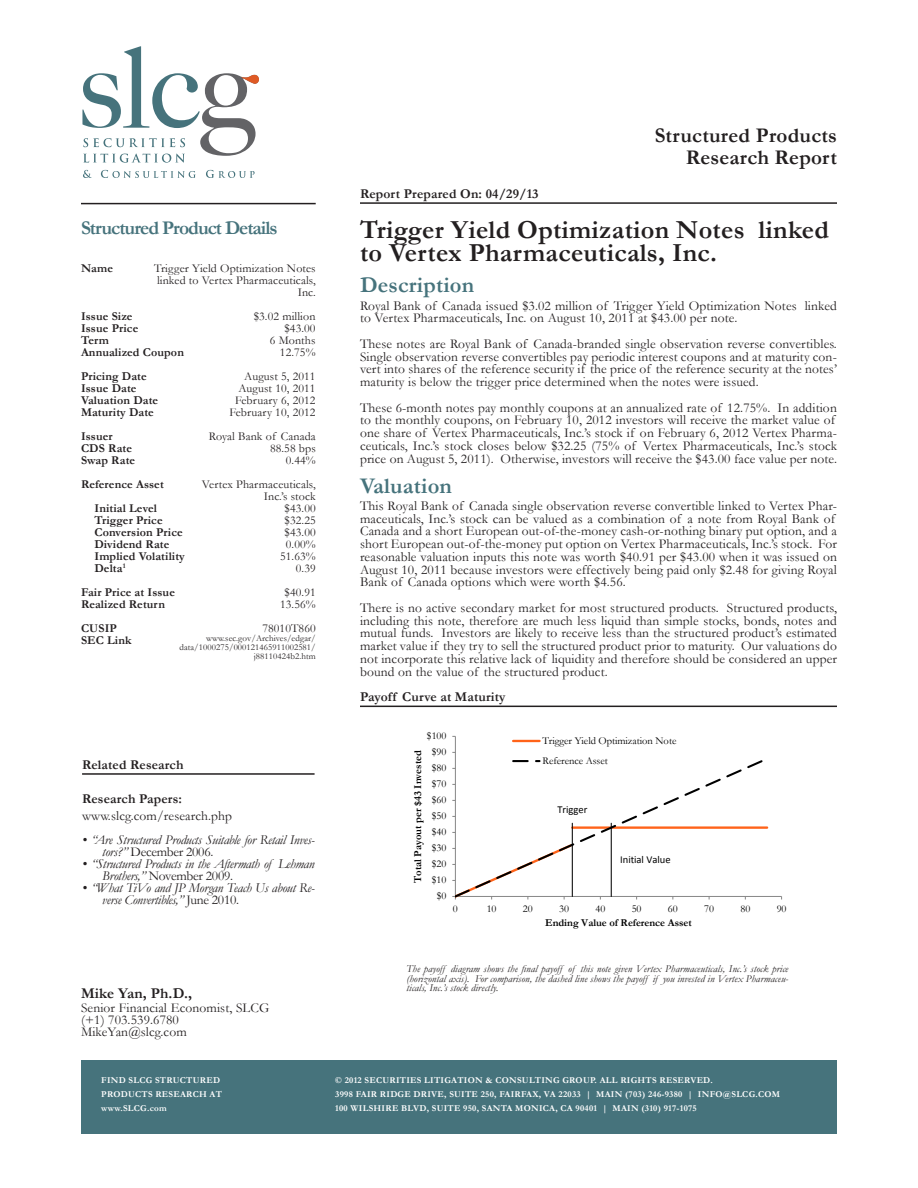
<style>
.page{position:relative;width:918px;height:1188px;background:#fff}
.page>*{position:absolute;margin:0;border:0;box-sizing:border-box;transform-origin:0 0}
.t1{font:700 26.25px/22.5px "Garamond";letter-spacing:.01em;color:#231f20}
.t2{font:700 22.5px "Garamond";letter-spacing:.01em;color:#46737c}
.t3{font:700 21px/22.5px "Garamond";letter-spacing:.01em;color:#231f20;text-align:right}
.t4{font:700 19.5px "Garamond";letter-spacing:-.05em;color:#46737c}
.t5{font:700 15px "Garamond";letter-spacing:.01em;color:#231f20}
.t6{font:13.5px/12.8px "Garamond";letter-spacing:.01em;color:#231f20}
.t7{font:italic 13.5px/12px "Garamond";letter-spacing:-.02em;color:#231f20}
.t8{font:700 13.5px "Garamond";letter-spacing:.01em;color:#231f20}
.t9{font:12px/12px "Garamond";letter-spacing:.01em;color:#231f20;text-align:right}
.t10{font:700 12px/12px "Garamond";letter-spacing:.01em;color:#231f20}
.t11{font:italic 10.5px/9.8px "Garamond";letter-spacing:.01em;color:#231f20;text-align:justify}
.t12{font:10.5px/20.1px "Garamond";letter-spacing:-.005em;color:#000}
.t13{font:700 10.5px "Garamond";color:#000}
.t14{font:10.5px "Calibri";color:#000}
.t15{font:700 9px/14.2px "Garamond";letter-spacing:.03em;color:#fff}
.t16{font:9px/9px "Garamond";letter-spacing:.01em;color:#231f20;text-align:right}
.s1{font-style:normal}
</style>
<div class="page">
<hr style="left:360px;top:202px;width:477px;height:2px;background:#231f20">
<hr style="left:360px;top:706px;width:477px;height:1px;background:#231f20">
<hr style="left:455px;top:736px;width:1px;height:160px;background:#868686">
<hr style="left:455px;top:896px;width:327px;height:1px;background:#868686">
<svg style="left:452px;top:842px;width:113px;height:58px"></svg>
<svg style="left:455px;top:756px;width:314px;height:141px"></svg>
<hr style="left:611px;top:823px;width:1px;height:73px;background:#000">
<hr style="left:572px;top:823px;width:1px;height:73px;background:#000">
<hr style="left:513px;top:740px;width:27px;height:2px;background:#ff6319">
<svg style="left:513px;top:760px;width:27px;height:2px"></svg>
<hr style="left:81px;top:203px;width:235px;height:1px;background:#231f20">
<div style="left:81px;top:1061px;width:234px;height:73px;background:#46737c"></div>
<div style="left:315px;top:1061px;width:522px;height:73px;background:#46737c"></div>
<hr style="left:82px;top:773px;width:233px;height:2px;background:#231f20">
<svg style="left:83px;top:170px;width:9px;height:8px"></svg>
<svg style="left:101px;top:170px;width:95px;height:8px"></svg>
<svg style="left:206px;top:170px;width:49px;height:8px"></svg>
<svg style="left:82px;top:46px;width:177px;height:117px"></svg>
<h3 class="t4" style="left:81px;top:215px;width:198px">Structured Product Details</h3>
<p class="t10" style="left:81px;top:263px;width:33px">Name</p>
<p class="t9" style="left:154px;top:262px;width:163px">Trigger Yield Optimization Notes linked to Vertex Pharmaceuticals,<br>Inc.</p>
<p class="t9" style="left:254px;top:310px;width:63px">$3.02 million $43.00<br>6 Months<br>12.75%</p>
<p class="t9" style="left:229px;top:370px;width:88px">August 5, 2011<br>August 10, 2011<br>February 6, 2012<br>February 10, 2012</p>
<p class="t10" style="left:81px;top:310px;width:104px">Issue Size<br>Issue Price<br>Term<br>Annualized Coupon</p>
<p class="t10" style="left:81px;top:370px;width:79px">Pricing Date<br>Issue Date<br>Valuation Date<br>Maturity Date</p>
<p class="t10" style="left:81px;top:430px;width:56px">Issuer<br>CDS Rate<br>Swap Rate</p>
<p class="t9" style="left:209px;top:430px;width:108px">Royal Bank of Canada<br>88.58 bps<br>0.44%</p>
<p class="t10" style="left:95px;top:502px;width:92px">Initial Level<br>Trigger Price<br>Conversion Price<br>Dividend Rate<br>Implied Volatility<br>Delta<sup>1</sup></p>
<p class="t9" style="left:280px;top:502px;width:37px">$43.00 $32.25 $43.00<br>0.00%<br>51.63%<br>0.39</p>
<p class="t10" style="left:81px;top:586px;width:95px">Fair Price at Issue<br>Realized Return</p>
<p class="t10" style="left:81px;top:622px;width:52px">CUSIP<br>SEC Link</p>
<p class="t10" style="left:81px;top:479px;width:84px">Reference Asset</p>
<p class="t9" style="left:202px;top:478px;width:115px">Vertex Pharmaceuticals,<br>Inc.’s stock</p>
<p class="t9" style="left:280px;top:586px;width:37px;text-align:center">$40.91<br>13.56%</p>
<p class="t9" style="left:262px;top:622px;width:55px">78010T860</p>
<p class="t16" style="left:180px;top:633px;width:138px">www.sec.gov/Archives/edgar/ data/1000275/000121465911002581/ j88110424b2.htm</p>
<p class="t8" style="left:82px;top:755px;width:103px">Related Research</p>
<p class="t8" style="left:82px;top:790px;width:102px">Research Papers:</p>
<p class="t6" style="left:82px;top:809px;width:151px">www.slcg.com/research.php</p>
<p class="t7" style="left:102px;top:833px;width:214px;text-indent:-20px">• “Are Structured Products Suitable for Retail Inves&shy;tors?” <span class="s1">December 2006.</span></p>
<p class="t7" style="left:102px;top:857px;width:214px;text-indent:-20px">• “Structured Products in the Aftermath of Lehman<br>Brothers,” <span class="s1">November 2009.</span></p>
<p class="t7" style="left:102px;top:881px;width:214px;text-indent:-20px">• “What TiVo and JP Morgan Teach Us about Re&shy;verse Convertibles,” <span class="s1">June 2010.</span></p>
<h3 class="t3" style="left:655px;top:124px;width:184px">Structured Products<br>Research Report</h3>
<p class="t8" style="left:360px;top:184px;width:180px">Report Prepared On: 04/29/13</p>
<h1 class="t1" style="left:360px;top:219px;width:470px">Trigger Yield Optimization Notes linked to Vertex Pharmaceuticals, Inc.</h1>
<h2 class="t2" style="left:360px;top:270px;width:116px">Description</h2>
<p class="t6" style="left:360px;top:299px;width:479px">Royal Bank of Canada issued $3.02 million of Trigger Yield Optimization Notes linked to Vertex Pharmaceuticals, Inc. on August 10, 2011 at $43.00 per note.</p>
<p class="t6" style="left:360px;top:337px;width:479px;text-align:justify">These notes are Royal Bank of Canada-branded single observation reverse convertibles.<br>Single observation reverse convertibles pay periodic interest coupons and at maturity con&shy;vert into shares of the reference security if the price of the reference security at the notes’ maturity is below the trigger price determined when the notes were issued.</p>
<p class="t6" style="left:360px;top:401px;width:479px">These 6-month notes pay monthly coupons at an annualized rate of 12.75%. In addition to the monthly coupons, on February 10, 2012 investors will receive the market value of one share of Vertex Pharmaceuticals, Inc.’s stock if on February 6, 2012 Vertex Pharma&shy;ceuticals, Inc.’s stock closes below $32.25 (75% of Vertex Pharmaceuticals, Inc.’s stock price on August 5, 2011). Otherwise, investors will receive the $43.00 face value per note.</p>
<h2 class="t2" style="left:360px;top:470px;width:94px">Valuation</h2>
<p class="t6" style="left:360px;top:499px;width:479px">This Royal Bank of Canada single observation reverse convertible linked to Vertex Phar&shy;maceuticals, Inc.’s stock can be valued as a combination of a note from Royal Bank of Canada and a short European out-of-the-money cash-or-nothing binary put option, and a short European out-of-the-money put option on Vertex Pharmaceuticals, Inc.’s stock. For reasonable valuation inputs this note was worth $40.91 per $43.00 when it was issued on August 10, 2011 because investors were effectively being paid only $2.48 for giving Royal Bank of Canada options which were worth $4.56.</p>
<p class="t6" style="left:360px;top:601px;width:479px;text-align:justify">There is no active secondary market for most structured products. Structured products, including this note, therefore are much less liquid than simple stocks, bonds, notes and mutual funds. Investors are likely to receive less than the structured product’s estimated market value if they try to sell the structured product prior to maturity. Our valuations do not incorporate this relative lack of liquidity and therefore should be considered an upper bound on the value of the structured product.</p>
<p class="t8" style="left:360px;top:688px;width:147px">Payoff Curve at Maturity</p>
<p class="t12" style="left:427px;top:726px;width:21px">$100</p>
<p class="t13" style="left:411px;top:883px;width:134px;rotate:-90deg">Total Payout per $43 Invested</p>
<p class="t12" style="left:432px;top:742px;width:16px">$90</p>
<p class="t12" style="left:432px;top:758px;width:16px">$80</p>
<p class="t12" style="left:432px;top:774px;width:16px">$70</p>
<p class="t12" style="left:432px;top:790px;width:16px">$60</p>
<p class="t12" style="left:432px;top:806px;width:16px">$50</p>
<p class="t12" style="left:432px;top:822px;width:16px">$40</p>
<p class="t12" style="left:432px;top:838px;width:16px">$30</p>
<p class="t12" style="left:432px;top:854px;width:16px">$20</p>
<p class="t12" style="left:432px;top:870px;width:16px">$10</p>
<p class="t12" style="left:437px;top:886px;width:11px">$0</p>
<p class="t12" style="left:543px;top:730px;width:135px">Trigger Yield Optimization Note<br>Reference Asset</p>
<p class="t14" style="left:557px;top:803px;width:32px">Trigger</p>
<p class="t14" style="left:620px;top:853px;width:52px">Initial Value</p>
<p class="t12" style="left:453px;top:898px;width:6px">0</p>
<p class="t12" style="left:487px;top:898px;width:11px">10</p>
<p class="t12" style="left:523px;top:898px;width:11px">20</p>
<p class="t12" style="left:559px;top:898px;width:11px">30</p>
<p class="t12" style="left:595px;top:898px;width:11px">40</p>
<p class="t12" style="left:632px;top:898px;width:11px">50</p>
<p class="t12" style="left:668px;top:898px;width:11px">60</p>
<p class="t12" style="left:704px;top:898px;width:11px">70</p>
<p class="t12" style="left:741px;top:898px;width:11px">80</p>
<p class="t12" style="left:777px;top:898px;width:11px">90</p>
<p class="t13" style="left:545px;top:916px;width:148px">Ending Value of Reference Asset</p>
<p class="t11" style="left:406px;top:963px;width:383px">The payoff diagram shows the final payoff of this note given Vertex Pharmaceuticals, Inc.’s stock price (horizontal axis). For comparison, the dashed line shows the payoff if you invested in Vertex Pharmaceu&shy;ticals, Inc.’s stock directly.</p>
<p class="t5" style="left:81px;top:983px;width:113px">Mike Yan, Ph.D.,</p>
<p class="t6" style="left:81px;top:1001px;width:190px;line-height:12px">Senior Financial Economist, SLCG (+1) 703.539.6780<br>MikeYan@slcg.com</p>
<p class="t15" style="left:101px;top:1073px;width:122px">FIND SLCG STRUCTURED<br>PRODUCTS RESEARCH AT www.SLCG.com</p>
<p class="t15" style="left:335px;top:1073px;width:446px">© 2012 SECURITIES LITIGATION &amp; CONSULTING GROUP. ALL RIGHTS RESERVED.<br>3998 FAIR RIDGE DRIVE, SUITE 250, FAIRFAX, VA 22033 | MAIN (703) 246-9380 | INFO@SLCG.COM<br>100 WILSHIRE BLVD, SUITE 950, SANTA MONICA, CA 90401 | MAIN (310) 917-1075</p>
</div>
